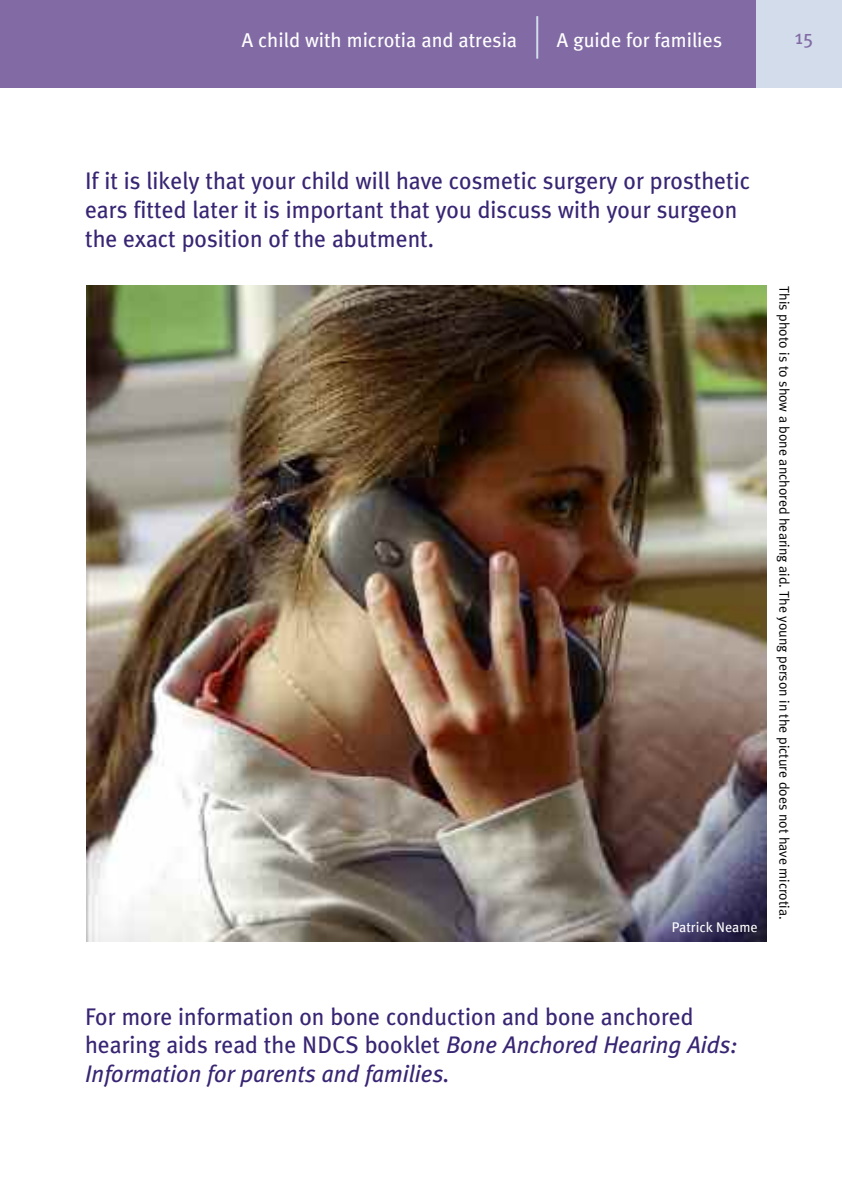
<style>
.page{position:relative;width:842px;height:1191px;background:#fff}
.page>*{position:absolute;margin:0;border:0;box-sizing:border-box;transform-origin:0 0}
.t1{font:24px/28.8px "Meta Plus";color:#382573}
.t2{font:20px "Meta";color:#fff}
.t3{font:20px "Meta Plus";color:#826ba5}
.t4{font:14px "Meta Plus Normal";color:#000}
.t5{font:14px "Meta";color:#fff}
.s1{font-style:italic}
</style>
<div class="page">
<div style="left:0;top:0;width:842px;height:88px;background:#826ba5"></div>
<div style="left:757px;top:0;width:85px;height:88px;background:#d2dceb"></div>
<hr style="left:536px;top:16px;width:2px;height:43px;background:#d2dceb">
<img style="left:87px;top:286px;width:680px;height:656px">
<p class="t2" style="left:242px;top:28px;width:277px">A child with microtia and atresia</p>
<p class="t2" style="left:557px;top:28px;width:167px">A guide for families</p>
<p class="t3" style="left:795px;top:25px;width:20px">15</p>
<p class="t1" style="left:85px;top:166px;width:667px">If it is likely that your child will have cosmetic surgery or prosthetic ears fitted later it is important that you discuss with your surgeon the exact position of the abutment.</p>
<p class="t5" style="left:672px;top:919px;width:88px">Patrick Neame</p>
<p class="t4" style="left:792px;top:286px;width:634px;rotate:90deg">This photo is to show a bone anchored hearing aid. The young person in the picture does not have microtia.</p>
<p class="t1" style="left:85px;top:1001px;width:654px">For more information on bone conduction and bone anchored hearing aids read the NDCS booklet <span class="s1">Bone Anchored Hearing Aids:<br>Information for parents and families.</span></p>
</div>
